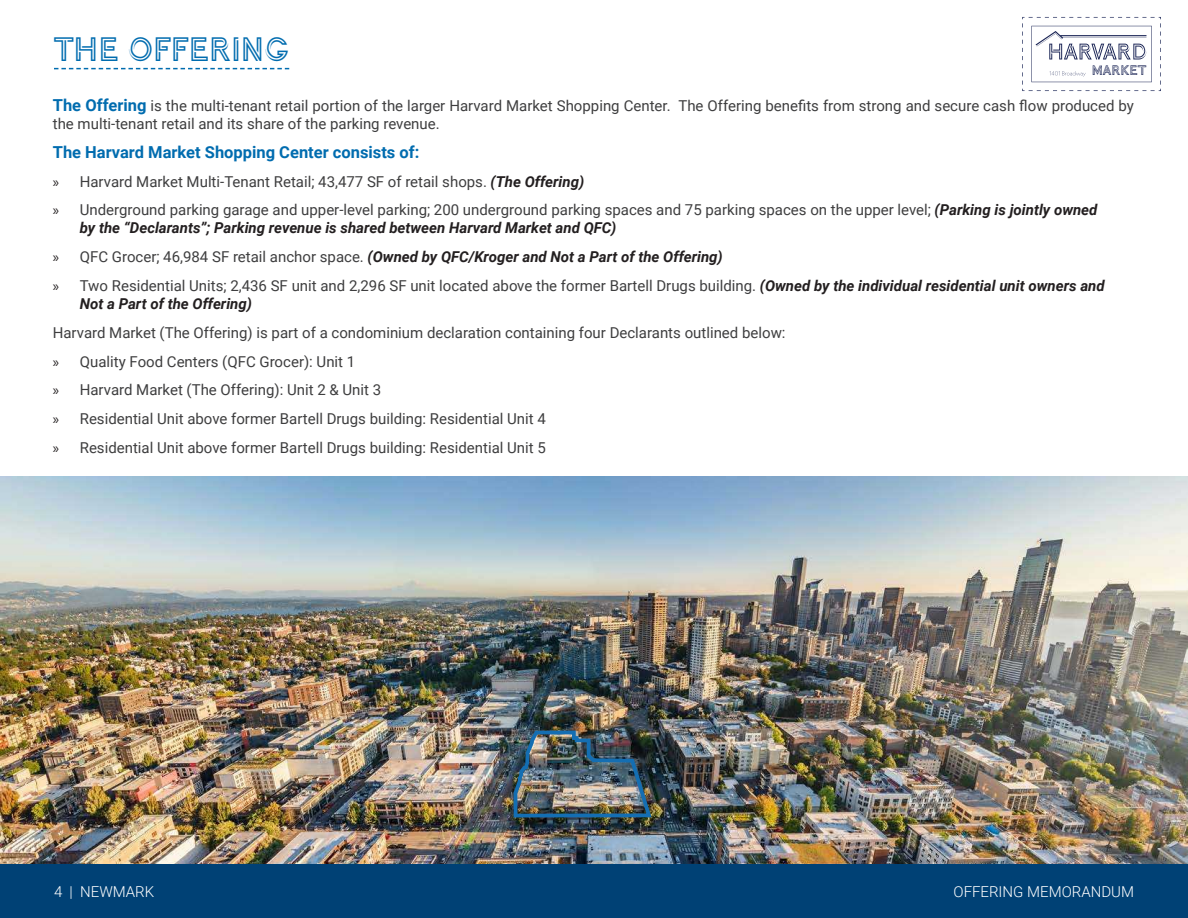
<style>
.page{position:relative;width:1188px;height:918px;background:#fff}
.page>*{position:absolute;margin:0;border:0;box-sizing:border-box;transform-origin:0 0}
.t1{font:36px "Continuo";color:#006caf}
.Body_Paragraph{font:700 16.5px "Roboto";color:#006caf}
.Body_Paragraph-2{font:15px/18px "Roboto";color:#3e3e3f}
.t2{font:italic 700 15px "Roboto";color:#231f20}
.t3{font:300 15px "Roboto";color:#fff}
.t4{font:14.55px "Continuo";color:#1c2656}
.s1{font-weight:700;font-size:16.5px;color:#006caf}
.s2{font-family:"Myriad Pro";color:#231f20}
.s3{font-weight:700;font-style:italic;color:#231f20}
.s4{font-family:"Myriad Pro";font-weight:400;font-style:normal}
.s5{font-weight:400;font-style:normal;color:#3e3e3f}
</style>
<div class="page">
<svg style="left:1022px;top:17px;width:139px;height:74px"></svg>
<img style="left:0;top:477px;width:1188px;height:387px">
<svg style="left:54px;top:68px;width:235px;height:1px"></svg>
<img style="left:512px;top:727px;width:142px;height:92px">
<div style="left:0;top:864px;width:1188px;height:54px;background:#004175"></div>
<p class="t1" style="left:54px;top:31px;width:237px">THE OFFERING</p>
<p class="Body_Paragraph-2" style="left:53px;top:96px;width:1083px"><span class="s1">The Offering</span> is the multi-tenant retail portion of the larger Harvard Market Shopping Center. The Offering benefits from strong and secure cash flow produced by the multi-tenant retail and its share of the parking revenue.</p>
<p class="Body_Paragraph" style="left:53px;top:140px;width:368px">The Harvard Market Shopping Center consists of:</p>
<p class="Body_Paragraph-2" style="left:53px;top:172px;width:533px"><span class="s2">»</span> Harvard Market Multi-Tenant Retail; 43,477 SF of retail shops. <span class="s3">(The Offering)</span></p>
<p class="Body_Paragraph-2" style="left:80px;top:201px;width:1019px;text-indent:-27px"><span class="s2">»</span> Underground parking garage and upper-level parking; 200 underground parking spaces and 75 parking spaces on the upper level; <span class="s3">(Parking is jointly owned by the “Declarants”; Parking revenue is shared between Harvard Market and QFC)</span></p>
<p class="t2" style="left:53px;top:246px;width:672px"><span class="s4">»</span> <span class="s5">QFC Grocer; 46,984 SF retail anchor space.</span> (Owned by QFC/Kroger and Not a Part of the Offering)</p>
<p class="Body_Paragraph-2" style="left:80px;top:276px;width:1026px;text-indent:-27px"><span class="s2">»</span> Two Residential Units; 2,436 SF unit and 2,296 SF unit located above the former Bartell Drugs building. <span class="s3">(Owned by the individual residential unit owners and<br>Not a Part of the Offering)</span></p>
<p class="Body_Paragraph-2" style="left:53px;top:323px;width:734px">Harvard Market (The Offering) is part of a condominium declaration containing four Declarants outlined below:</p>
<p class="Body_Paragraph-2" style="left:53px;top:352px;width:304px"><span class="s2">»</span> Quality Food Centers (QFC Grocer): Unit 1</p>
<p class="Body_Paragraph-2" style="left:53px;top:381px;width:330px"><span class="s2">»</span> Harvard Market (The Offering): Unit 2 &amp; Unit 3</p>
<p class="Body_Paragraph-2" style="left:53px;top:409px;width:495px"><span class="s2">»</span> Residential Unit above former Bartell Drugs building: Residential Unit 4</p>
<p class="Body_Paragraph-2" style="left:53px;top:438px;width:495px"><span class="s2">»</span> Residential Unit above former Bartell Drugs building: Residential Unit 5</p>
<p class="t4" style="left:1092px;top:63px;width:56px">MARKET</p>
<p class="t3" style="left:54px;top:881px;width:102px">4 | NEWMARK</p>
<p class="t3" style="left:954px;top:881px;width:182px">OFFERING MEMORANDUM</p>
</div>
